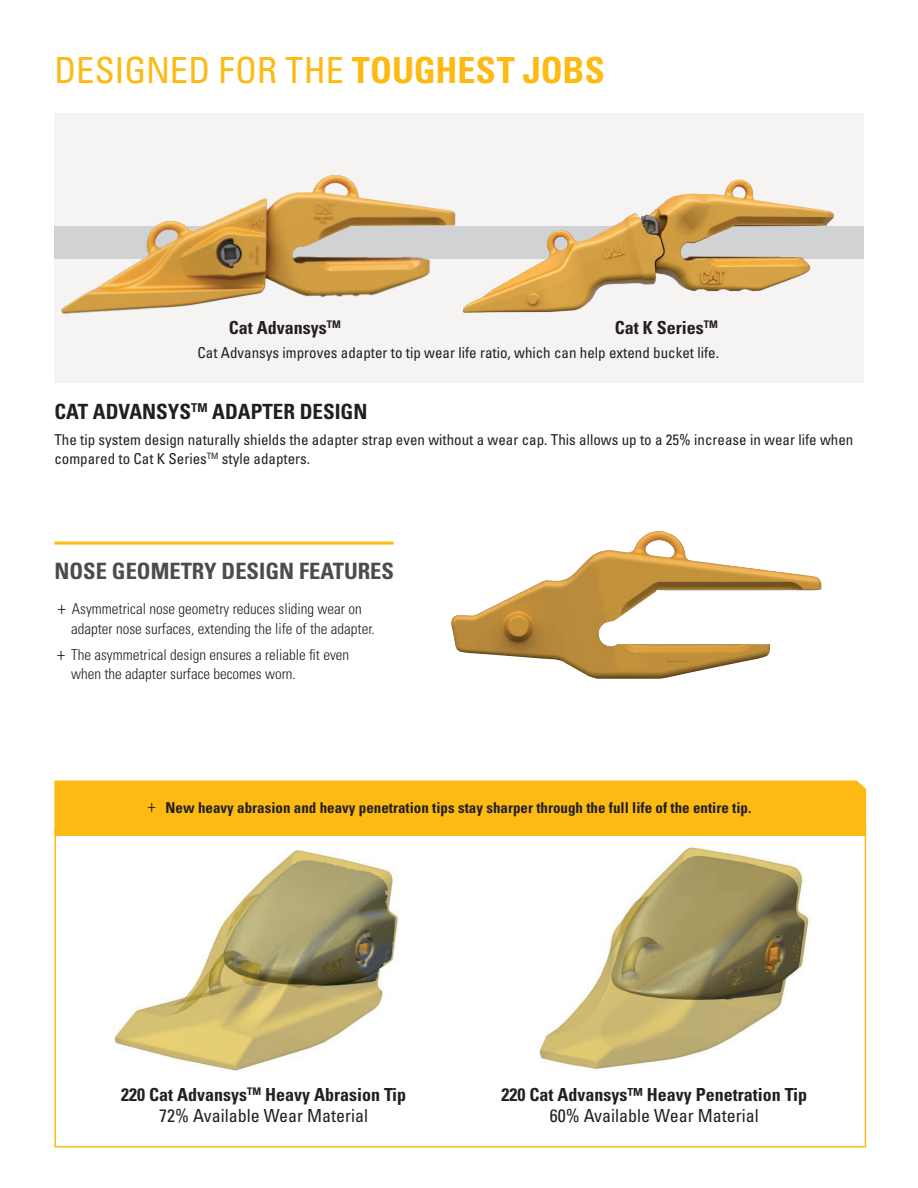
<style>
.page{position:relative;width:918px;height:1188px;background:#fff}
.page>*{position:absolute;margin:0;border:0;box-sizing:border-box;transform-origin:0 0}
.t1{font:condensed 36px "Univers LT Std";letter-spacing:-.005em;color:#fcba13}
.t2{font:700 condensed 22.5px "Univers LT Std";color:#4b4c4d}
.t3{font:700 condensed 21px "Univers LT Std";color:#231f20}
.t4{font:700 condensed 18px "Univers LT Std";color:#231f20}
.t5{font:condensed 18px "Univers LT Std";color:#231f20}
.Copy{font:300 condensed 18px "Univers LT Std";color:#231f20}
.t6{font:condensed 15px/19.5px "Univers LT Std";color:#231f20}
.t7{font:300 condensed 15px/19.5px "Univers LT Std";color:#231f20}
.t8{font:700 condensed 15px "Univers LT Std";color:#231f20}
.s1{font-weight:700}
</style>
<div class="page">
<div style="left:54px;top:780px;width:812px;height:56px;background:#fcba13"></div>
<div style="left:54px;top:113px;width:810px;height:269px;background:#f5f4f3"></div>
<hr style="left:54px;top:542px;width:340px;height:3px;background:#fcba13">
<img style="left:463px;top:179px;width:392px;height:134px">
<img style="left:60px;top:174px;width:403px;height:140px">
<img style="left:451px;top:531px;width:371px;height:148px">
<img style="left:114px;top:850px;width:285px;height:221px">
<img style="left:539px;top:847px;width:270px;height:223px">
<p class="t1" style="left:54px;top:48px;width:552px">DESIGNED FOR THE <span class="s1">TOUGHEST JOBS</span></p>
<p class="t4" style="left:229px;top:316px;width:113px">Cat Advansys<sup>TM</sup></p>
<p class="t4" style="left:615px;top:316px;width:104px">Cat K Series<sup>TM</sup></p>
<p class="t6" style="left:198px;top:342px;width:523px">Cat Advansys improves adapter to tip wear life ratio, which can help extend bucket life.</p>
<p class="t3" style="left:54px;top:398px;width:315px">CAT ADVANSYS<sup>TM</sup> ADAPTER DESIGN</p>
<p class="t6" style="left:54px;top:430px;width:800px">The tip system design naturally shields the adapter strap even without a wear cap. This allows up to a 25% increase in wear life when compared to Cat K Series<sup>TM</sup> style adapters.</p>
<p class="t2" style="left:54px;top:557px;width:341px">NOSE GEOMETRY DESIGN FEATURES</p>
<p class="Copy" style="left:58px;top:597px;width:9px">+</p>
<p class="t7" style="left:71px;top:599px;width:305px">Asymmetrical nose geometry reduces sliding wear on adapter nose surfaces, extending the life of the adapter.</p>
<p class="t7" style="left:71px;top:645px;width:280px">The asymmetrical design ensures a reliable fit even when the adapter surface becomes worn.</p>
<p class="Copy" style="left:57px;top:643px;width:9px">+</p>
<p class="Copy" style="left:148px;top:795px;width:9px">+</p>
<p class="t8" style="left:166px;top:798px;width:587px">New heavy abrasion and heavy penetration tips stay sharper through the full life of the entire tip.</p>
<p class="t4" style="left:121px;top:1083px;width:286px">220 Cat Advansys<sup>TM</sup> Heavy Abrasion Tip</p>
<p class="t5" style="left:159px;top:1105px;width:210px">72% Available Wear Material</p>
<p class="t4" style="left:502px;top:1083px;width:307px">220 Cat Advansys™ Heavy Penetration Tip</p>
<p class="t5" style="left:550px;top:1105px;width:210px">60% Available Wear Material</p>
</div>
